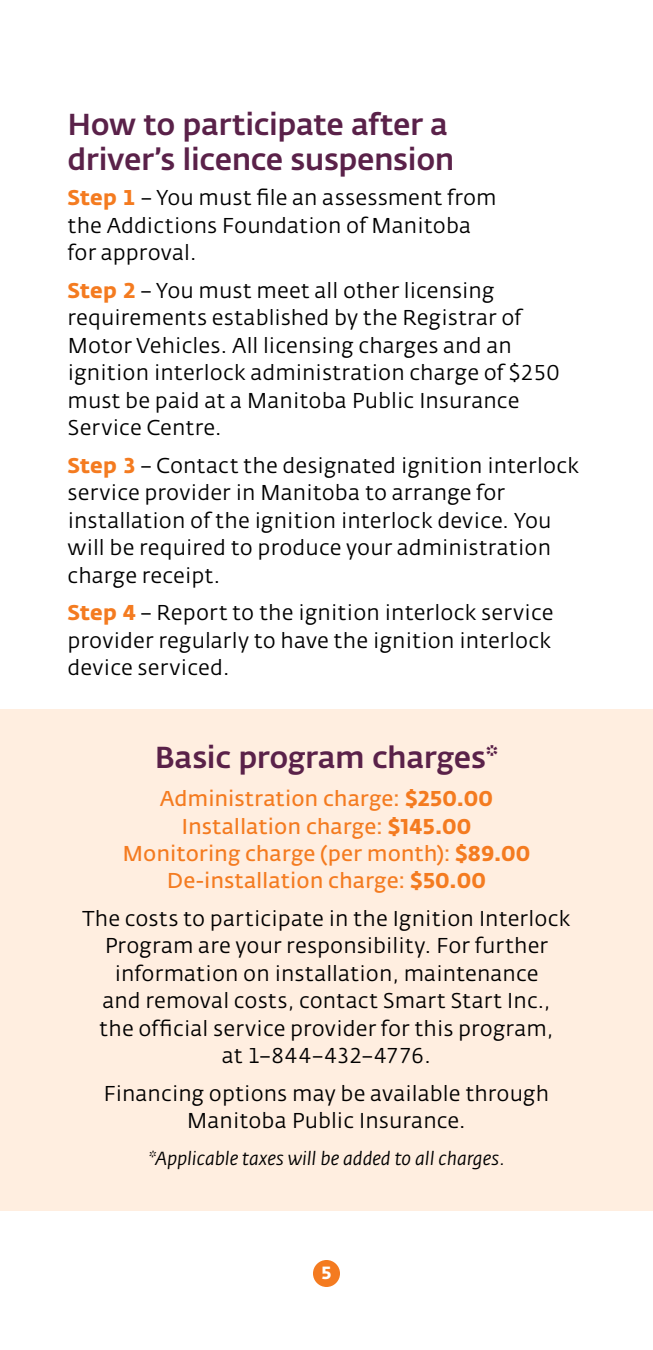
<style>
.page{position:relative;width:653px;height:1350px;background:#fff}
.page>*{position:absolute;margin:0;border:0;box-sizing:border-box;transform-origin:0 0}
.t1{font:30px/35px "Fedra Sans Alt Medium TF";letter-spacing:-.015em;color:#5a2149}
.t2{font:500 30px "Fedra Sans Alt";letter-spacing:-.015em;color:#5a2149}
.t3{font:21.25px/27.5px "Fedra Sans Alt Book TF";color:#000}
.t4{font:21.25px/27.5px "Fedra Sans Alt";letter-spacing:-.005em;color:#f47b20;text-align:center}
.t5{font:italic 18.75px "Fedra Sans Alt";letter-spacing:-.005em;color:#000}
.t6{font:17.5px "Fedra Sans Alt Bold TF";color:#fff}
.s1{font-family:"Fedra Sans Alt Bold TF";color:#f47b20}
.s2{font-family:"Fedra Sans Alt Bold SC"}
</style>
<div class="page">
<div style="left:313px;top:1260px;width:27px;height:27px;background:#f47b20;border-radius:50%"></div>
<div style="left:0;top:709px;width:652px;height:502px;background:#ffeee0"></div>
<h1 class="t1" style="left:68px;top:108px;width:388px">How to participate after a driver’s licence suspension</h1>
<p class="t3" style="left:67px;top:185px;width:430px"><span class="s1">Step 1</span> – You must file an assessment from the Addictions Foundation of Manitoba for approval.</p>
<p class="t3" style="left:67px;top:277px;width:494px"><span class="s1">Step 2</span> – You must meet all other licensing requirements established by the Registrar of Motor Vehicles. All licensing charges and an ignition interlock administration charge of $250 must be paid at a Manitoba Public Insurance Service Centre.</p>
<p class="t3" style="left:67px;top:452px;width:513px"><span class="s1">Step 3</span> – Contact the designated ignition interlock service provider in Manitoba to arrange for installation of the ignition interlock device. You will be required to produce your administration charge receipt.</p>
<p class="t3" style="left:67px;top:600px;width:487px;text-align:justify"><span class="s1">Step 4</span> – Report to the ignition interlock service provider regularly to have the ignition interlock device serviced.</p>
<h1 class="t2" style="left:155px;top:741px;width:345px">Basic program charges*</h1>
<p class="t4" style="left:122px;top:785px;width:409px">Administration charge: <span class="s2">$250.00<br></span>Installation charge: <span class="s2">$145.00<br></span>Monitoring charge (per month): <span class="s2">$89.00<br></span>De-installation charge: <span class="s2">$50.00</span></p>
<p class="t3" style="left:82px;top:905px;width:489px;text-align:center">The costs to participate in the Ignition Interlock Program are your responsibility. For further information on installation, maintenance<br>and removal costs, contact Smart Start Inc.,<br>the official service provider for this program,<br>at 1–844–432–4776.</p>
<p class="t3" style="left:103px;top:1080px;width:447px;text-align:center">Financing options may be available through<br>Manitoba Public Insurance.</p>
<p class="t5" style="left:148px;top:1149px;width:358px">*Applicable taxes will be added to all charges.</p>
<p class="t6" style="left:321px;top:1263px;width:13px">5</p>
</div>
